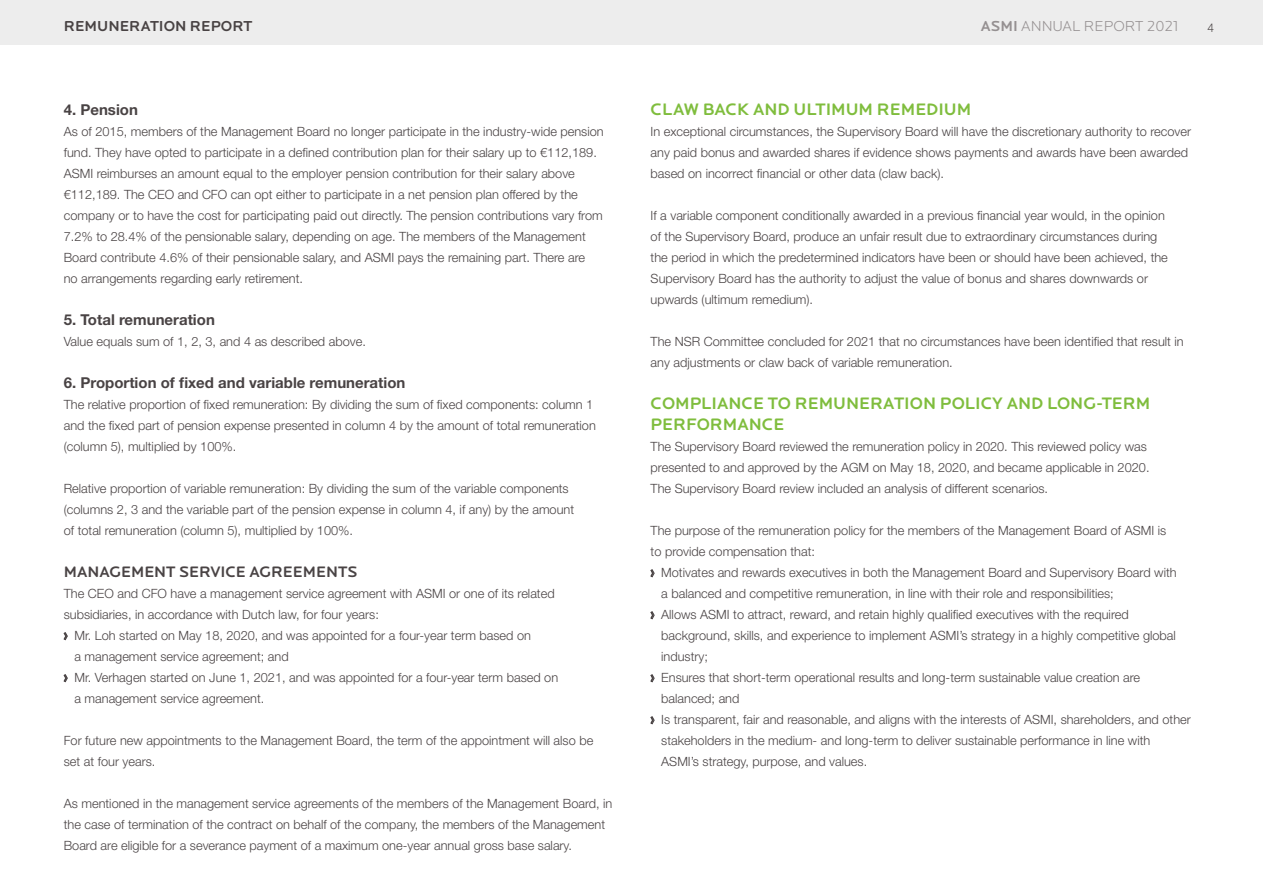
<style>
.page{position:relative;width:1263px;height:893px;background:#fff}
.page>*{position:absolute;margin:0;border:0;box-sizing:border-box;transform-origin:0 0}
.t1{font:500 17.25px/21px "Locator Display";color:#7fbd3d}
.t2{font:500 15.75px "Locator Display";color:#494344}
.t3{font:700 15px "Helvetica Neue LT Std";color:#494344}
.t4{font:300 15px "Locator Display";color:#959091}
.t5{font:500 15px "Locator Display";color:#494344}
.t6{font:300 12.75px/21px "Helvetica Neue LT Std";color:#494344}
.t7{font:300 12px "Helvetica Neue LT Std";color:#494344}
.s1{font-weight:500}
.s2{font-family:"Futura Std";font-weight:700;font-stretch:condensed;font-size:15px}
</style>
<div class="page">
<div style="left:0;top:0;width:1263px;height:45px;background:#ededed"></div>
<p class="t5" style="left:64px;top:18px;width:190px">REMUNERATION REPORT</p>
<p class="t4" style="left:981px;top:19px;width:199px"><span class="s1">ASMI</span> ANNUAL REPORT 2021</p>
<p class="t7" style="left:1207px;top:20px;width:8px">4</p>
<p class="t3" style="left:64px;top:100px;width:76px">4. Pension</p>
<p class="t6" style="left:64px;top:121px;width:541px">As of 2015, members of the Management Board no longer participate in the industry-wide pension fund. They have opted to participate in a defined contribution plan for their salary up to €112,189.<br>ASMI reimburses an amount equal to the employer pension contribution for their salary above €112,189. The CEO and CFO can opt either to participate in a net pension plan offered by the company or to have the cost for participating paid out directly. The pension contributions vary from 7.2% to 28.4% of the pensionable salary, depending on age. The members of the Management Board contribute 4.6% of their pensionable salary, and ASMI pays the remaining part. There are<br>no arrangements regarding early retirement.</p>
<p class="t3" style="left:64px;top:310px;width:153px">5. Total remuneration</p>
<p class="t6" style="left:64px;top:331px;width:304px">Value equals sum of 1, 2, 3, and 4 as described above.</p>
<p class="t3" style="left:64px;top:373px;width:343px">6. Proportion of fixed and variable remuneration</p>
<p class="t6" style="left:64px;top:394px;width:534px">The relative proportion of fixed remuneration: By dividing the sum of fixed components: column 1 and the fixed part of pension expense presented in column 4 by the amount of total remuneration (column 5), multiplied by 100%.</p>
<p class="t6" style="left:64px;top:478px;width:512px">Relative proportion of variable remuneration: By dividing the sum of the variable components (columns 2, 3 and the variable part of the pension expense in column 4, if any) by the amount of total remuneration (column 5), multiplied by 100%.</p>
<p class="t2" style="left:64px;top:563px;width:295px">MANAGEMENT SERVICE AGREEMENTS</p>
<p class="t6" style="left:64px;top:583px;width:492px">The CEO and CFO have a management service agreement with ASMI or one of its related</p>
<p class="t6" style="left:64px;top:604px;width:317px">subsidiaries, in accordance with Dutch law, for four years:</p>
<p class="t6" style="left:64px;top:625px;width:469px"><span class="s2">›</span> Mr. Loh started on May 18, 2020, and was appointed for a four-year term based on</p>
<p class="t6" style="left:74px;top:646px;width:216px">a management service agreement; and</p>
<p class="t6" style="left:64px;top:667px;width:496px"><span class="s2">›</span> Mr. Verhagen started on June 1, 2021, and was appointed for a four-year term based on</p>
<p class="t6" style="left:74px;top:688px;width:191px">a management service agreement.</p>
<p class="t6" style="left:64px;top:730px;width:531px">For future new appointments to the Management Board, the term of the appointment will also be set at four years.</p>
<p class="t6" style="left:64px;top:793px;width:550px">As mentioned in the management service agreements of the members of the Management Board, in the case of termination of the contract on behalf of the company, the members of the Management<br>Board are eligible for a severance payment of a maximum one-year annual gross base salary.</p>
<h1 class="t1" style="left:651px;top:99px;width:322px">CLAW BACK AND ULTIMUM REMEDIUM</h1>
<p class="t6" style="left:651px;top:121px;width:542px">In exceptional circumstances, the Supervisory Board will have the discretionary authority to recover any paid bonus and awarded shares if evidence shows payments and awards have been awarded based on incorrect financial or other data (claw back).</p>
<p class="t6" style="left:651px;top:205px;width:519px">If a variable component conditionally awarded in a previous financial year would, in the opinion of the Supervisory Board, produce an unfair result due to extraordinary circumstances during the period in which the predetermined indicators have been or should have been achieved, the Supervisory Board has the authority to adjust the value of bonus and shares downwards or upwards (ultimum remedium).</p>
<p class="t6" style="left:651px;top:331px;width:535px">The NSR Committee concluded for 2021 that no circumstances have been identified that result in any adjustments or claw back of variable remuneration.</p>
<h1 class="t1" style="left:651px;top:393px;width:501px">COMPLIANCE TO REMUNERATION POLICY AND LONG-TERM<br>PERFORMANCE</h1>
<p class="t6" style="left:651px;top:436px;width:500px">The Supervisory Board reviewed the remuneration policy in 2020. This reviewed policy was presented to and approved by the AGM on May 18, 2020, and became applicable in 2020.<br>The Supervisory Board review included an analysis of different scenarios.</p>
<p class="t6" style="left:651px;top:520px;width:517px">The purpose of the remuneration policy for the members of the Management Board of ASMI is</p>
<p class="t6" style="left:651px;top:541px;width:166px">to provide compensation that:</p>
<p class="t6" style="left:651px;top:562px;width:527px"><span class="s2">›</span> Motivates and rewards executives in both the Management Board and Supervisory Board with</p>
<p class="t6" style="left:661px;top:583px;width:454px">a balanced and competitive remuneration, in line with their role and responsibilities;</p>
<p class="t6" style="left:651px;top:604px;width:480px"><span class="s2">›</span> Allows ASMI to attract, reward, and retain highly qualified executives with the required</p>
<p class="t6" style="left:661px;top:625px;width:516px">background, skills, and experience to implement ASMI’s strategy in a highly competitive global</p>
<p class="t6" style="left:661px;top:646px;width:48px">industry;</p>
<p class="t6" style="left:651px;top:667px;width:491px"><span class="s2">›</span> Ensures that short-term operational results and long-term sustainable value creation are</p>
<p class="t6" style="left:661px;top:688px;width:80px">balanced; and</p>
<p class="t6" style="left:651px;top:709px;width:542px"><span class="s2">›</span> Is transparent, fair and reasonable, and aligns with the interests of ASMI, shareholders, and other</p>
<p class="t6" style="left:661px;top:730px;width:491px">stakeholders in the medium- and long-term to deliver sustainable performance in line with</p>
<p class="t6" style="left:661px;top:751px;width:207px">ASMI’s strategy, purpose, and values.</p>
</div>
